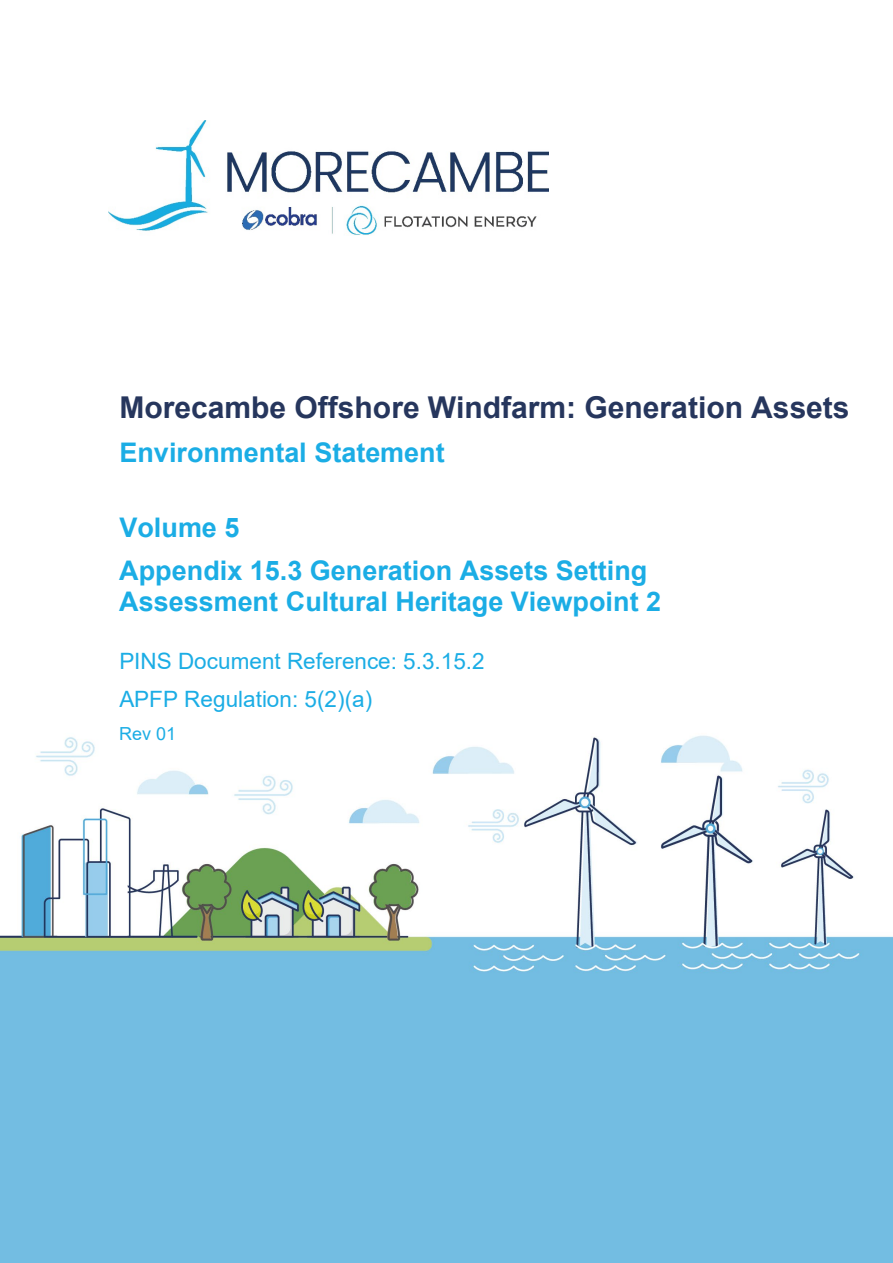
<style>
.page{position:relative;width:893px;height:1263px;background:#fff}
.page>*{position:absolute;margin:0;border:0;box-sizing:border-box;transform-origin:0 0}
.t1{font:700 30px "Arial";color:#26365d}
.t2{font:700 27px/31.3px "Arial";color:#1bade5}
.t3{font:22.5px "Arial";color:#1bade5}
.t4{font:18px "Arial";color:#1bade5}
</style>
<div class="page">
<img style="left:0;top:151px;width:893px;height:1112px">
<img style="left:108px;top:120px;width:440px;height:116px">
<div style="left:108px;top:630px;width:417px;height:89px;background:#fff"></div>
<div style="left:108px;top:494px;width:705px;height:150px;background:#fff"></div>
<div style="left:108px;top:372px;width:758px;height:136px;background:#fff"></div>
<div style="left:108px;top:717px;width:218px;height:38px;background:#fff"></div>
<p class="t1" style="left:119px;top:386px;width:732px">Morecambe Offshore Windfarm: Generation Assets</p>
<p class="t2" style="left:119px;top:437px;width:327px">Environmental Statement</p>
<p class="t2" style="left:119px;top:512px;width:122px">Volume 5</p>
<p class="t2" style="left:119px;top:555px;width:543px">Appendix 15.3 Generation Assets Setting<br>Assessment Cultural Heritage Viewpoint 2</p>
<p class="t3" style="left:119px;top:646px;width:367px">PINS Document Reference: 5.3.15.2</p>
<p class="t3" style="left:119px;top:684px;width:254px">APFP Regulation: 5(2)(a)</p>
<p class="t4" style="left:119px;top:721px;width:59px">Rev 01</p>
</div>
